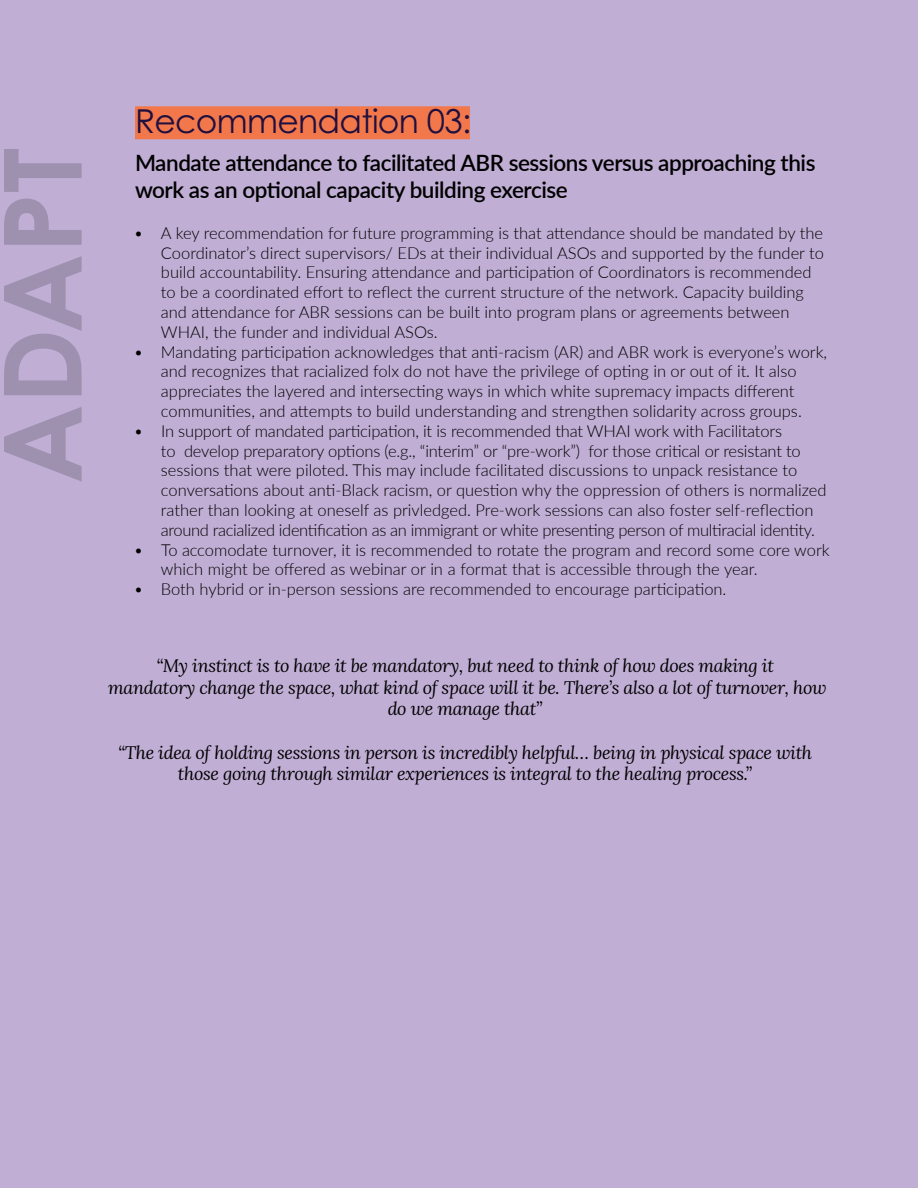
<style>
.page{position:relative;width:918px;height:1188px;background:#c0aed5}
.page>*{position:absolute;margin:0;border:0;box-sizing:border-box;transform-origin:0 0}
.t1{font:700 108px "Century Gothic Pro";color:#9d91af}
.t2{font:33px "Century Gothic Pro";letter-spacing:-.02em;color:#1f1040}
.t3{font:600 22.5px/27px "Lato";letter-spacing:-.02em;color:#000}
.t4{font:italic 18px/21.6px "Lora";letter-spacing:-.02em;color:#000;text-align:center}
.t5{font:300 16.5px/19.8px "Lato";color:#000}
</style>
<div class="page">
<div style="left:135px;top:106px;width:335px;height:33px;background:#f2784b"></div>
<h1 class="t1" style="left:-25px;top:484px;width:338px;rotate:-90deg">ADAPT</h1>
<h2 class="t2" style="left:135px;top:101px;width:338px">Recommendation 03:</h2>
<h3 class="t3" style="left:135px;top:148px;width:682px">Mandate attendance to facilitated ABR sessions versus approaching this work as an optional capacity building exercise</h3>
<p class="t5" style="left:134px;top:222px;width:11px">•</p>
<p class="t5" style="left:134px;top:341px;width:11px">•</p>
<p class="t5" style="left:134px;top:420px;width:11px">•</p>
<p class="t5" style="left:134px;top:539px;width:11px">•</p>
<p class="t5" style="left:134px;top:579px;width:11px">•</p>
<p class="t5" style="left:161px;top:222px;width:664px">A key recommendation for future programming is that attendance should be mandated by the</p>
<p class="t5" style="left:161px;top:242px;width:668px">Coordinator s’ direct supervisors/ EDs at their individual ASOs and supported by the funder to build accountability. Ensuring attendance and participation of Coordinators is recommended to be a coordinated effort to reflect the current structure of the network. Capacity building and attendance for ABR sessions can be built into program plans or agreements between WHAI, the funder and individual ASOs.<br>Mandating participation acknowledges that anti-racism (AR) and ABR work is everyone s’ work,</p>
<p class="t5" style="left:161px;top:361px;width:642px">and recognizes that racialized folx do not have the privilege of opting in or out of It.it also appreciates the layered and intersecting ways in which white supremacy impacts different communities, and attempts to build understanding and strengthen solidarity across groups.<br>In support of mandated participation isit, recommended that WHAI work with Facilitators</p>
<p class="t5" style="left:184px;top:440px;width:398px">develop preparatory options g.e( ., “interim” or “pre-work”)</p>
<p class="t5" style="left:589px;top:440px;width:214px">for those critical or resistant to</p>
<p class="t5" style="left:161px;top:440px;width:670px">to<br>sessions that were piloted. This may include facilitated discussions to unpack resistance to conversations about anti-Black racism, or question why the oppression of others is normalized rather than looking at oneself as privledged. Pre-work sessions can also foster self-reflection around racialized identification as an immigrant or white presenting person of multiracial identity.<br>To accomodate turnover isit, recommended to rotate the program and record some core work</p>
<p class="t5" style="left:161px;top:559px;width:598px">which might be offered as webinar or in a format that is accessible through the year.<br>Both hybrid or in-person sessions are recommended to encourage participation.</p>
<p class="t4" style="left:108px;top:655px;width:720px">“My instinct is to have it be mandatory, but need to think of how does making it<br>mandatory change the space, what kind of space will it be. Theres’ also a lot of turnover, how do we manage that“</p>
<p class="t4" style="left:118px;top:741px;width:696px">“The idea of holding sessions in person is incredibly helpful… being in physical space with those going through similar experiences is integral to the healing process“.</p>
</div>
